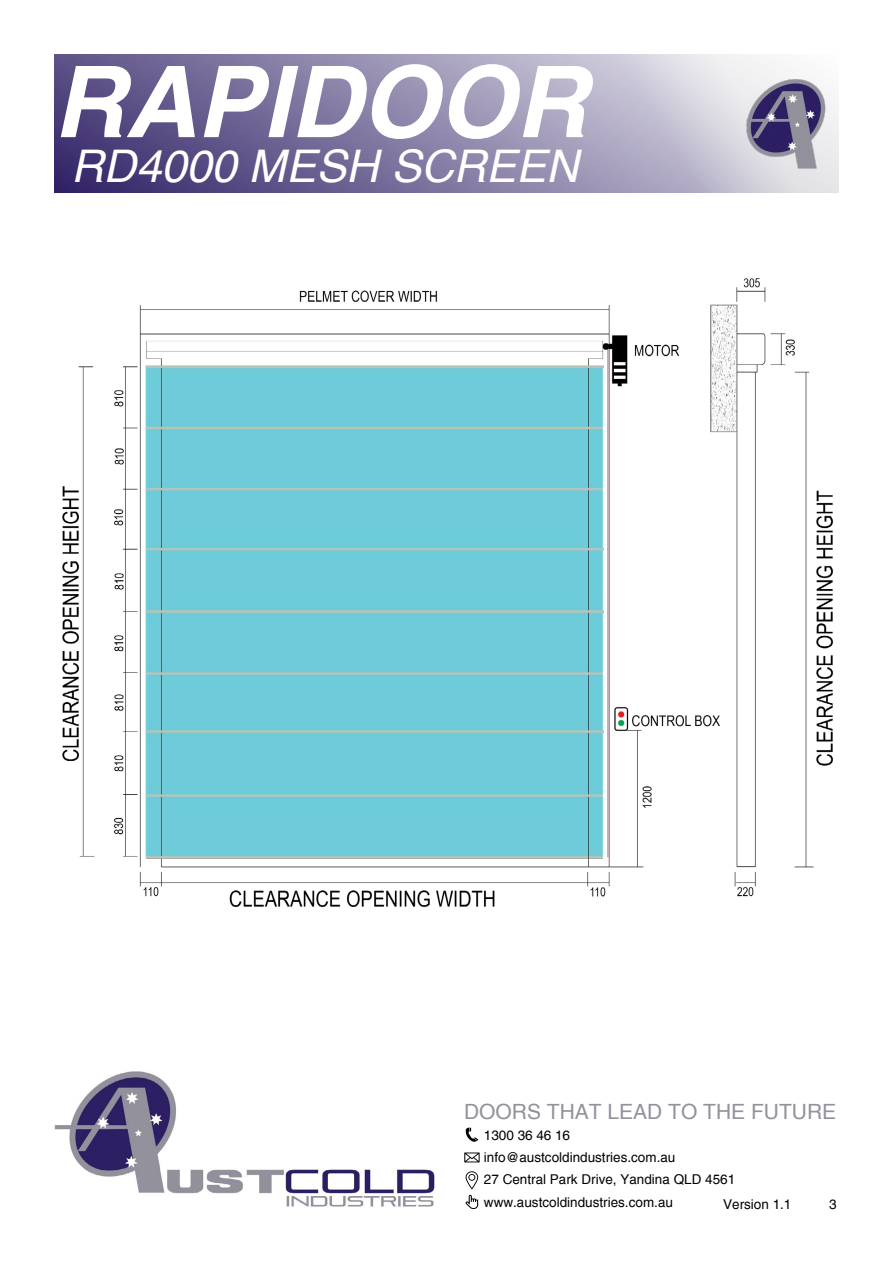
<style>
.page{position:relative;width:893px;height:1263px;background:#fff}
.page>*{position:absolute;margin:0;border:0;box-sizing:border-box;transform-origin:0 0}
.t1{font:italic 700 99px "Helvetica";color:#fff}
.t2{font:italic 45px "Helvetica";color:#fff}
.t3{font:21px "Helvetica";color:#93919c}
.t4{font:13.5px/22.5px "Helvetica";color:#000}
</style>
<div class="page">
<svg style="left:54px;top:54px;width:784px;height:139px;background:#8c84a9"></svg>
<img style="left:722px;top:65px;width:117px;height:117px">
<img style="left:55px;top:1071px;width:380px;height:136px">
<svg style="left:466px;top:1127px;width:12px;height:15px"></svg>
<svg style="left:464px;top:1152px;width:16px;height:10px"></svg>
<svg style="left:465px;top:1171px;width:13px;height:18px"></svg>
<svg style="left:466px;top:1195px;width:12px;height:14px"></svg>
<img style="left:62px;top:278px;width:771px;height:629px">
<h1 class="t1" style="left:53px;top:45px;width:535px">RAPIDOOR</h1>
<h2 class="t2" style="left:71px;top:140px;width:509px">RD4000 MESH SCREEN</h2>
<h3 class="t3" style="left:464px;top:1100px;width:374px">DOORS THAT LEAD TO THE FUTURE</h3>
<p class="t4" style="left:484px;top:1123px;width:253px">1300 36 46 16 info@austcoldindustries.com.au<br>27 Central Park Drive, Yandina QLD 4561 www.austcoldindustries.com.au</p>
<p class="t4" style="left:723px;top:1193px;width:70px">Version 1.1</p>
<p class="t4" style="left:829px;top:1193px;width:9px">3</p>
</div>
